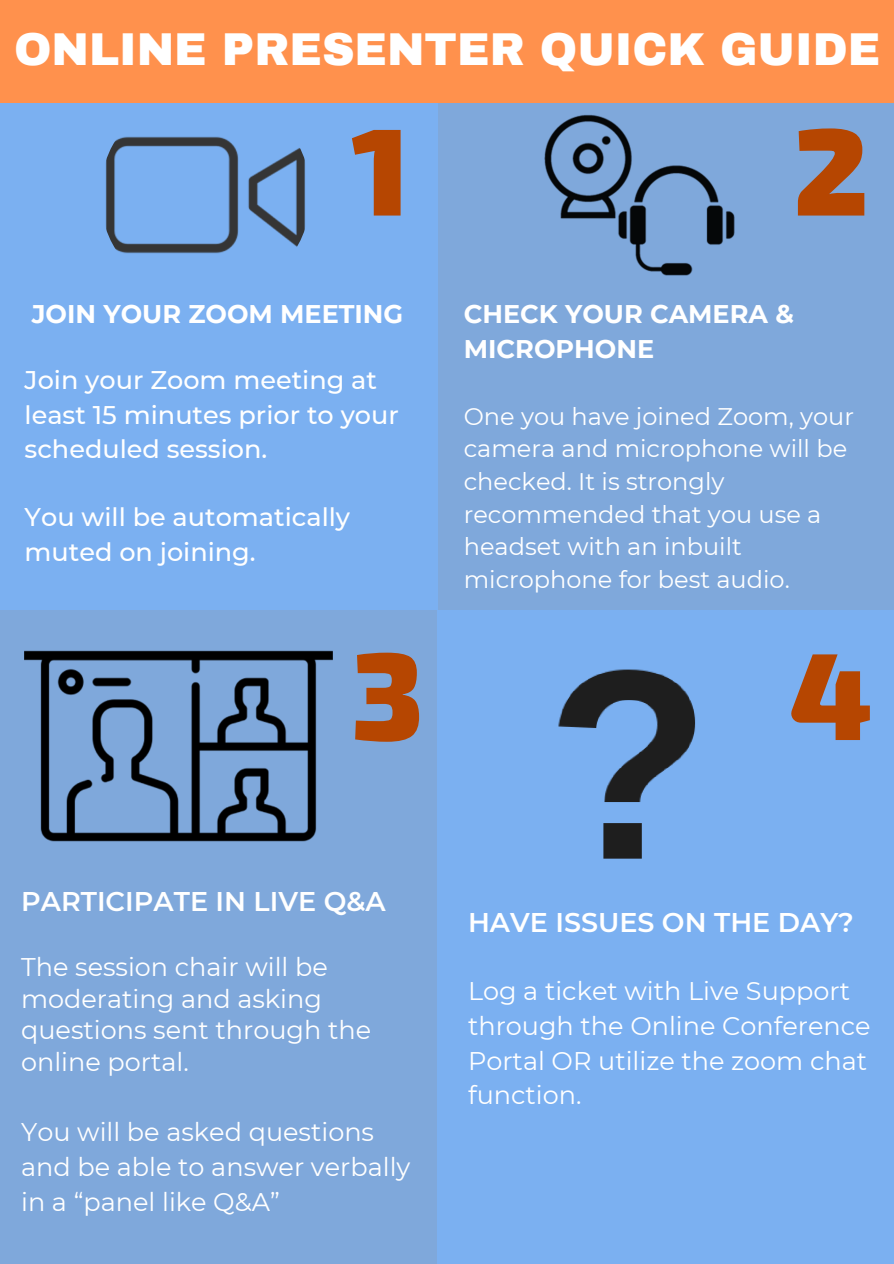
<style>
.page{position:relative;width:894px;height:1264px;background:#fff}
.page>*{position:absolute;margin:0;border:0;box-sizing:border-box;transform-origin:0 0}
.t1{font:900 124.05px "Exo 2";color:#b64601}
.t2{font:900 45px "Archivo";color:#fff}
.t3{font:600 27px "Montserrat";color:#fff}
.t4{font:25.5px/35px "Montserrat";color:#fff}
.t5{font:500 25.5px/35px "Montserrat";color:#fff}
.t6{font:700 25.5px/35px "Montserrat";color:#fff}
.t7{font:24px/32.7px "Montserrat";color:#fff}
</style>
<div class="page">
<div style="left:0;top:0;width:893px;height:1263px;background:#ff914d"></div>
<div style="left:0;top:103px;width:447px;height:561px;background:#7bb0f1"></div>
<div style="left:0;top:610px;width:468px;height:653px;background:#7fa8db"></div>
<div style="left:437px;top:599px;width:456px;height:664px;background:#7bb0f1"></div>
<div style="left:438px;top:103px;width:455px;height:507px;background:#7fa8db"></div>
<img style="left:527px;top:659px;width:207px;height:207px;border-radius:50%">
<img style="left:100px;top:89px;width:211px;height:211px;border-radius:50%">
<img style="left:544px;top:114px;width:191px;height:162px">
<img style="left:25px;top:650px;width:307px;height:192px">
<p class="t2" style="left:14px;top:26px;width:867px">ONLINE PRESENTER QUICK GUIDE</p>
<p class="t1" style="left:351px;top:89px;width:59px">1</p>
<p class="t1" style="left:793px;top:89px;width:76px">2</p>
<p class="t6" style="left:32px;top:297px;width:373px">JOIN YOUR ZOOM MEETING</p>
<p class="t5" style="left:25px;top:362px;width:375px">Join your Zoom meeting at least 15 minutes prior to your</p>
<p class="t5" style="left:25px;top:432px;width:244px">scheduled session.</p>
<p class="t5" style="left:25px;top:499px;width:327px">You will be automatically muted on joining.</p>
<p class="t6" style="left:463px;top:297px;width:331px">CHECK YOUR CAMERA &amp;<br>MICROPHONE</p>
<p class="t7" style="left:463px;top:400px;width:391px">One you have joined Zoom, your camera and microphone will be checked. It is strongly recommended that you use a headset with an inbuilt microphone for best audio.</p>
<p class="t1" style="left:351px;top:613px;width:73px">3</p>
<p class="t1" style="left:790px;top:613px;width:83px">4</p>
<p class="t3" style="left:21px;top:884px;width:366px">PARTICIPATE IN LIVE Q&amp;A</p>
<p class="t4" style="left:21px;top:951px;width:351px;line-height:31.5px">The session chair will be moderating and asking questions sent through the online portal.</p>
<p class="t4" style="left:21px;top:1113px;width:390px">You will be asked questions and be able to answer verbally in a “panel like Q&amp;A”</p>
<p class="t3" style="left:468px;top:905px;width:387px">HAVE ISSUES ON THE DAY?</p>
<p class="t4" style="left:468px;top:973px;width:404px">Log a ticket with Live Support through the Online Conference<br>Portal OR utilize the zoom chat function.</p>
</div>
